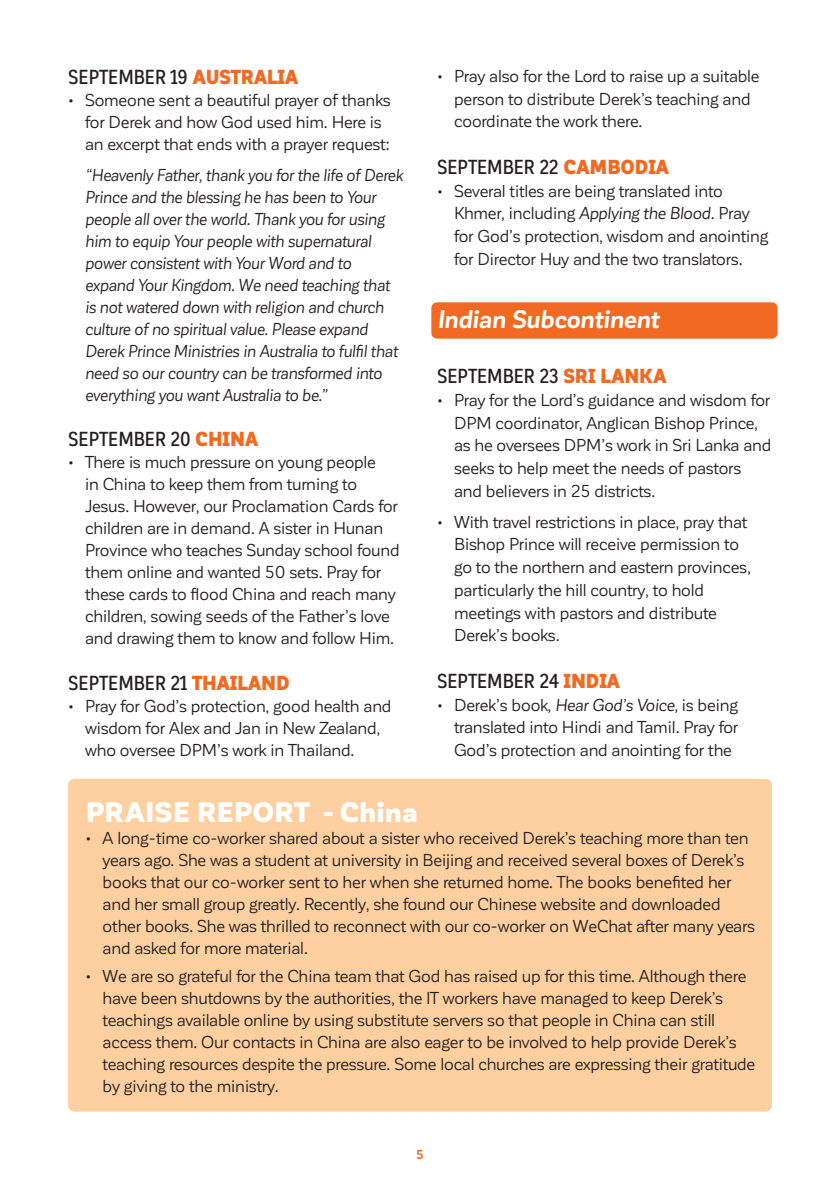
<style>
.page{position:relative;width:840px;height:1191px;background:#fff}
.page>*{position:absolute;margin:0;border:0;box-sizing:border-box;transform-origin:0 0}
.t1{font:900 27.8px "Corporative Sans";color:#fff}
.t2{font:italic 700 25px "Corporative Sans";letter-spacing:-.01em;color:#fff}
.t3{font:500 20px "Corporative Sans Alt Cnd";letter-spacing:.005em;color:#231f20}
.t4{font:17px/22px "Corporative Sans";letter-spacing:-.01em;color:#231f20}
.t5{font:italic 17px/22px "Corporative Sans";letter-spacing:-.01em;color:#231f20}
.t6{font:700 12.8px "Corporative Sans";color:#f26921}
.s1{font-weight:900;color:#f26921}
.s2{font-style:italic}
</style>
<div class="page">
<div style="left:68px;top:779px;width:703px;height:332px;background:#fed0a0;border-radius:6px"></div>
<div style="left:431px;top:302px;width:346px;height:37px;background:#f26921;border-radius:6px"></div>
<p class="t3" style="left:68px;top:67px;width:231px">SEPTEMBER 19 <span class="s1">AUSTRALIA</span></p>
<p class="t4" style="left:85px;top:89px;width:307px;text-indent:-17px">• Someone sent a beautiful prayer of thanks for Derek and how God used him. Here is an excerpt that ends with a prayer request:</p>
<p class="t5" style="left:85px;top:164px;width:319px">“Heavenly Father, thank you for the life of Derek Prince and the blessing he has been to Your people all over the world. Thank you for using him to equip Your people with supernatural power consistent with Your Word and to expand Your Kingdom. We need teaching that is not watered down with religion and church culture of no spiritual value. Please expand Derek Prince Ministries in Australia to fulfil that need so our country can be transformed into everything you want Australia to be.”</p>
<p class="t3" style="left:68px;top:429px;width:191px">SEPTEMBER 20 <span class="s1">CHINA</span></p>
<p class="t4" style="left:85px;top:451px;width:316px;text-indent:-17px">• There is much pressure on young people<br>in China to keep them from turning to Jesus. However, our Proclamation Cards for children are in demand. A sister in Hunan Province who teaches Sunday school found them online and wanted 50 sets. Pray for these cards to flood China and reach many children, sowing seeds of the Father’s love and drawing them to know and follow Him.</p>
<p class="t3" style="left:68px;top:672px;width:223px">SEPTEMBER 21 <span class="s1">THAILAND</span></p>
<p class="t4" style="left:85px;top:695px;width:307px;text-indent:-17px">• Pray for God’s protection, good health and wisdom for Alex and Jan in New Zealand, who oversee DPM’s work in Thailand.</p>
<p class="t4" style="left:454px;top:65px;width:307px;line-height:22.6px;text-indent:-17px">• Pray also for the Lord to raise up a suitable person to distribute Derek’s teaching and coordinate the work there.</p>
<p class="t3" style="left:437px;top:156px;width:233px">SEPTEMBER 22 <span class="s1">CAMBODIA</span></p>
<p class="t4" style="left:454px;top:180px;width:316px;line-height:22.6px;text-indent:-17px">• Several titles are being translated into Khmer, including <span class="s2">Applying the Blood</span>. Pray for God’s protection, wisdom and anointing for Director Huy and the two translators.</p>
<h2 class="t2" style="left:437px;top:306px;width:223px">Indian Subcontinent</h2>
<p class="t3" style="left:437px;top:365px;width:231px">SEPTEMBER 23 <span class="s1">SRI LANKA</span></p>
<p class="t4" style="left:454px;top:389px;width:318px;line-height:22.6px;text-indent:-17px">• Pray for the Lord’s guidance and wisdom for DPM coordinator, Anglican Bishop Prince, as he oversees DPM’s work in Sri Lanka and seeks to help meet the needs of pastors and believers in 25 districts.</p>
<p class="t4" style="left:454px;top:510px;width:298px;line-height:22.6px;text-indent:-17px">• With travel restrictions in place, pray that Bishop Prince will receive permission to go to the northern and eastern provinces, particularly the hill country, to hold meetings with pastors and distribute Derek’s books.</p>
<p class="t3" style="left:437px;top:670px;width:184px">SEPTEMBER 24 <span class="s1">INDIA</span></p>
<p class="t4" style="left:454px;top:693px;width:285px;line-height:22.6px;text-align:justify;text-indent:-17px">• Derek’s book, <span class="s2">Hear God’s Voice,</span> is being translated into Hindi and Tamil. Pray for God’s protection and anointing for the</p>
<h1 class="t1" style="left:86px;top:796px;width:333px">PRAISE REPORT - China</h1>
<p class="t4" style="left:103px;top:827px;width:653px;text-indent:-17px">• A long-time co-worker shared about a sister who received Derek’s teaching more than ten years ago. She was a student at university in Beijing and received several boxes of Derek’s books that our co-worker sent to her when she returned home. The books benefited her and her small group greatly. Recently, she found our Chinese website and downloaded other books. She was thrilled to reconnect with our co-worker on WeChat after many years and asked for more material.</p>
<p class="t4" style="left:103px;top:964px;width:653px;text-indent:-17px">• We are so grateful for the China team that God has raised up for this time. Although there have been shutdowns by the authorities, the IT workers have managed to keep Derek’s teachings available online by using substitute servers so that people in China can still access them. Our contacts in China are also eager to be involved to help provide Derek’s teaching resources despite the pressure. Some local churches are expressing their gratitude by giving to the ministry.</p>
<p class="t6" style="left:416px;top:1147px;width:9px">5</p>
</div>
